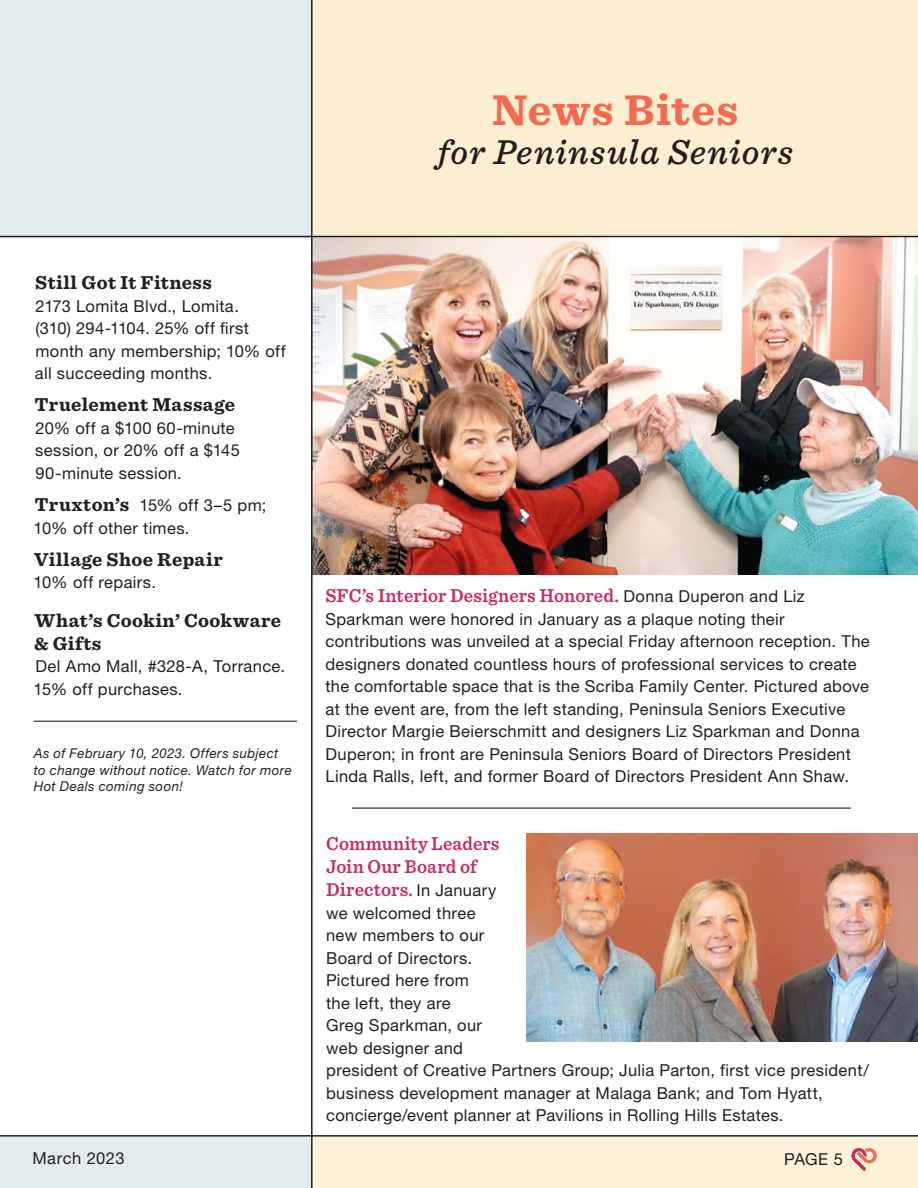
<style>
.page{position:relative;width:918px;height:1188px;background:#fff}
.page>*{position:absolute;margin:0;border:0;box-sizing:border-box;transform-origin:0 0}
.Headlines{font:700 45px "Sentinel";letter-spacing:.02em;color:#f26b50}
.Headlines-2{font:italic 500 36px "Sentinel";letter-spacing:.03em;color:#231f20}
.t1{font:600 19.5px/23.4px "Sentinel";letter-spacing:.01em;color:#c62d5a;scale:.95 1}
.t2{font:700 19.5px/22.5px "Sentinel";letter-spacing:.025em;color:#231f20}
.t3{font:16.5px/22.5px "Helvetica Neue LT Std";letter-spacing:.02em;color:#231f20}
.t4{font:italic 13.5px/16.5px "Helvetica Neue LT Std";letter-spacing:.03em;color:#231f20}
.s1{font-family:"Sentinel";font-weight:700;font-size:19.5px}
.s2{font-family:"Helvetica Neue LT Std";font-weight:400;font-size:16.5px;color:#231f20}
</style>
<div class="page">
<div style="left:311px;top:1137px;width:607px;height:51px;background:#fcf2da"></div>
<div style="left:0;top:1137px;width:312px;height:51px;background:#e1eef0"></div>
<img style="left:313px;top:238px;width:605px;height:337px">
<img style="left:526px;top:834px;width:392px;height:207px">
<hr style="left:352px;top:808px;width:499px;height:1px;background:#231f20">
<div style="left:311px;top:0;width:607px;height:235px;background:#fceed0"></div>
<svg style="left:851px;top:1148px;width:26px;height:23px"></svg>
<div style="left:0;top:0;width:311px;height:238px;background:#e1eef0"></div>
<hr style="left:0;top:236px;width:918px;height:1px;background:#231f20">
<hr style="left:34px;top:721px;width:263px;height:1px;background:#231f20">
<hr style="left:311px;top:0;width:2px;height:1188px;background:#231f20">
<hr style="left:0;top:1135px;width:918px;height:2px;background:#231f20">
<p class="Headlines" style="left:492px;top:74px;width:248px">News Bites</p>
<p class="Headlines-2" style="left:437px;top:124px;width:357px">for Peninsula Seniors</p>
<p class="t2" style="left:35px;top:271px;width:178px">Still Got It Fitness</p>
<p class="t3" style="left:35px;top:294px;width:253px">2173 Lomita Blvd., Lomita.<br>(310) 294-1104. 25% off first month any membership; 10% off all succeeding months.</p>
<p class="t2" style="left:35px;top:393px;width:202px">Truelement Massage</p>
<p class="t3" style="left:35px;top:416px;width:206px">20% off a $100 60-minute session, or 20% off a $145<br>90-minute session.</p>
<p class="t3" style="left:34px;top:494px;width:234px"><span class="s1">Truxton’s</span> 15% off 3–5 pm;<br>10% off other times.</p>
<p class="t2" style="left:34px;top:547px;width:190px">Village Shoe Repair</p>
<p class="t3" style="left:34px;top:571px;width:124px">10% off repairs.</p>
<p class="t2" style="left:34px;top:609px;width:249px">What’s Cookin’ Cookware &amp; Gifts</p>
<p class="t3" style="left:34px;top:655px;width:253px">Del Amo Mall, #328-A, Torrance.<br>15% off purchases.</p>
<p class="t4" style="left:34px;top:745px;width:260px">As of February 10, 2023. Offers subject to change without notice. Watch for more<br>Hot Deals coming soon!</p>
<p class="t1" style="left:326px;top:583px;width:506px">SFC’s Interior Designers Honored. <span class="s2">Donna Duperon and Liz</span></p>
<p class="t3" style="left:326px;top:607px;width:546px">Sparkman were honored in January as a plaque noting their contributions was unveiled at a special Friday afternoon reception. The designers donated countless hours of professional services to create the comfortable space that is the Scriba Family Center. Pictured above at the event are, from the left standing, Peninsula Seniors Executive Director Margie Beierschmitt and designers Liz Sparkman and Donna Duperon; in front are Peninsula Seniors Board of Directors President Linda Ralls, left, and former Board of Directors President Ann Shaw.</p>
<p class="t1" style="left:326px;top:830px;width:184px">Community Leaders<br>Join Our Board of<br>Directors. <span class="s2">In January</span></p>
<p class="t3" style="left:326px;top:901px;width:544px">we welcomed three<br>new members to our<br>Board of Directors.<br>Pictured here from<br>the left, they are<br>Greg Sparkman, our<br>web designer and<br>president of Creative Partners Group; Julia Parton, first vice president/ business development manager at Malaga Bank; and Tom Hyatt, concierge/event planner at Pavilions in Rolling Hills Estates.</p>
<p class="t3" style="left:32px;top:1146px;width:94px">March 2023</p>
<p class="t3" style="left:784px;top:1148px;width:60px">PAGE 5</p>
</div>
